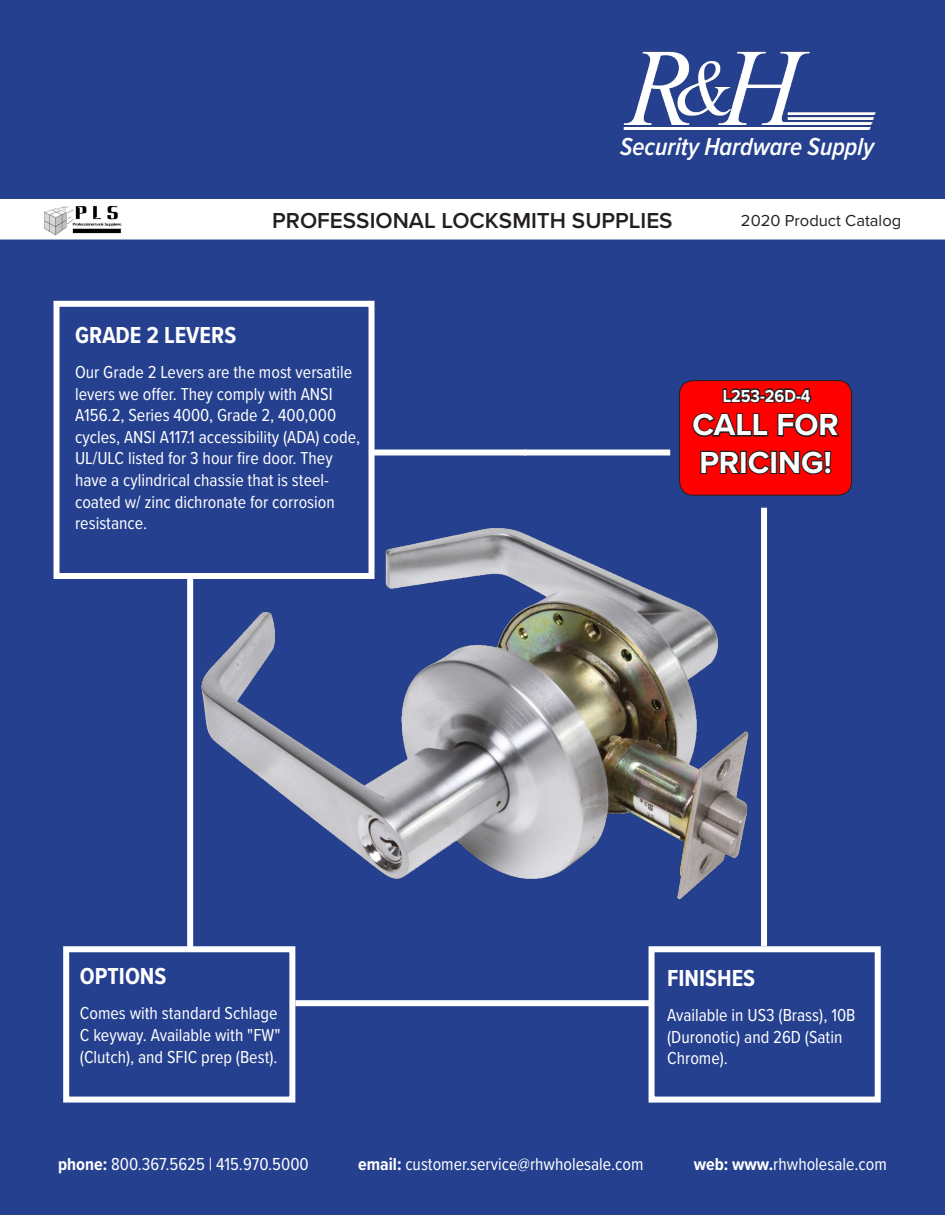
<style>
.page{position:relative;width:945px;height:1215px;background:#25408f}
.page>*{position:absolute;margin:0;border:0;box-sizing:border-box;transform-origin:0 0}
.Part{font:700 31.5px/37.5px "Proxima Nova";color:#fff}
.t1{font:italic 600 25.5px "Proxima Nova Cond";color:#fff}
.t2{font:700 24px "Proxima Nova Cond";color:#fff}
.t3{font:600 22.5px "Proxima Nova";color:#231f20}
.t4{font:18px/21.6px "Proxima Nova Cond";color:#fff}
.t5{font:700 18px "Proxima Nova";color:#fff;scale:.9 1}
.t6{font:16.5px "Proxima Nova";color:#231f20}
.s1{font-weight:700}
</style>
<div class="page">
<div style="left:0;top:199px;width:945px;height:41px;background:#fff"></div>
<img style="left:193px;top:488px;width:574px;height:431px">
<div style="left:370px;top:450px;width:156px;height:6px;background:#fff"></div>
<div style="left:54px;top:301px;width:321px;height:278px;border:6px solid #fff"></div>
<div style="left:524px;top:450px;width:146px;height:6px;background:#fff"></div>
<div style="left:295px;top:1000px;width:355px;height:6px;background:#fff"></div>
<div style="left:63px;top:946px;width:232px;height:157px;border:6px solid #fff"></div>
<div style="left:649px;top:946px;width:232px;height:157px;border:6px solid #fff"></div>
<div style="left:187px;top:579px;width:6px;height:372px;background:#fff"></div>
<div style="left:761px;top:508px;width:6px;height:438px;background:#fff"></div>
<img style="left:44px;top:205px;width:78px;height:30px">
<img style="left:623px;top:51px;width:253px;height:79px">
<div style="left:680px;top:381px;width:172px;height:114px;background:#f00;border-radius:14px"></div>
<div style="left:679px;top:380px;width:173px;height:116px;border:1px solid #231f20;border-radius:14px"></div>
<svg style="left:722px;top:388px;width:90px;height:15px"></svg>
<svg style="left:692px;top:412px;width:77px;height:25px"></svg>
<svg style="left:777px;top:412px;width:63px;height:25px"></svg>
<svg style="left:700px;top:450px;width:72px;height:25px"></svg>
<div style="left:770px;top:451px;width:7px;height:23px;border:2px solid #231f20"></div>
<svg style="left:779px;top:450px;width:53px;height:25px"></svg>
<p class="t1" style="left:620px;top:128px;width:255px">Security Hardware Supply</p>
<p class="t3" style="left:272px;top:204px;width:402px">PROFESSIONAL LOCKSMITH SUPPLIES</p>
<p class="t6" style="left:741px;top:208px;width:162px">2020 Product Catalog</p>
<p class="t2" style="left:75px;top:317px;width:163px">GRADE 2 LEVERS</p>
<p class="t4" style="left:75px;top:360px;width:287px">Our Grade 2 Levers are the most versatile levers we offer. They comply with ANSI A156.2, Series 4000, Grade 2, 400,000 cycles, ANSI A117.1 accessibility (ADA) code, UL/ULC listed for 3 hour fire door. They have a cylindrical chassie that is steel&shy;coated w/ zinc dichronate for corrosion resistance.</p>
<p class="t2" style="left:80px;top:959px;width:88px">OPTIONS</p>
<p class="t4" style="left:80px;top:1002px;width:202px">Comes with standard Schlage<br>C keyway. Available with "FW" (Clutch), and SFIC prep (Best).</p>
<p class="t5" style="left:723px;top:382px;width:99px">L253-26D-4</p>
<p class="Part" style="left:692px;top:405px;width:148px">CALL FOR<br>PRICING!</p>
<p class="t2" style="left:667px;top:961px;width:90px">FINISHES</p>
<p class="t4" style="left:667px;top:1004px;width:190px">Available in US3 (Brass), 10B (Duronotic) and 26D (Satin<br>Chrome).</p>
<p class="t4" style="left:58px;top:1153px;width:252px"><span class="s1">phone:</span> 800.367.5625 | 415.970.5000</p>
<p class="t4" style="left:358px;top:1153px;width:287px"><span class="s1">email:</span> customer.service@rhwholesale.com</p>
<p class="t4" style="left:694px;top:1153px;width:194px"><span class="s1">web: www.</span>rhwholesale.com</p>
</div>
